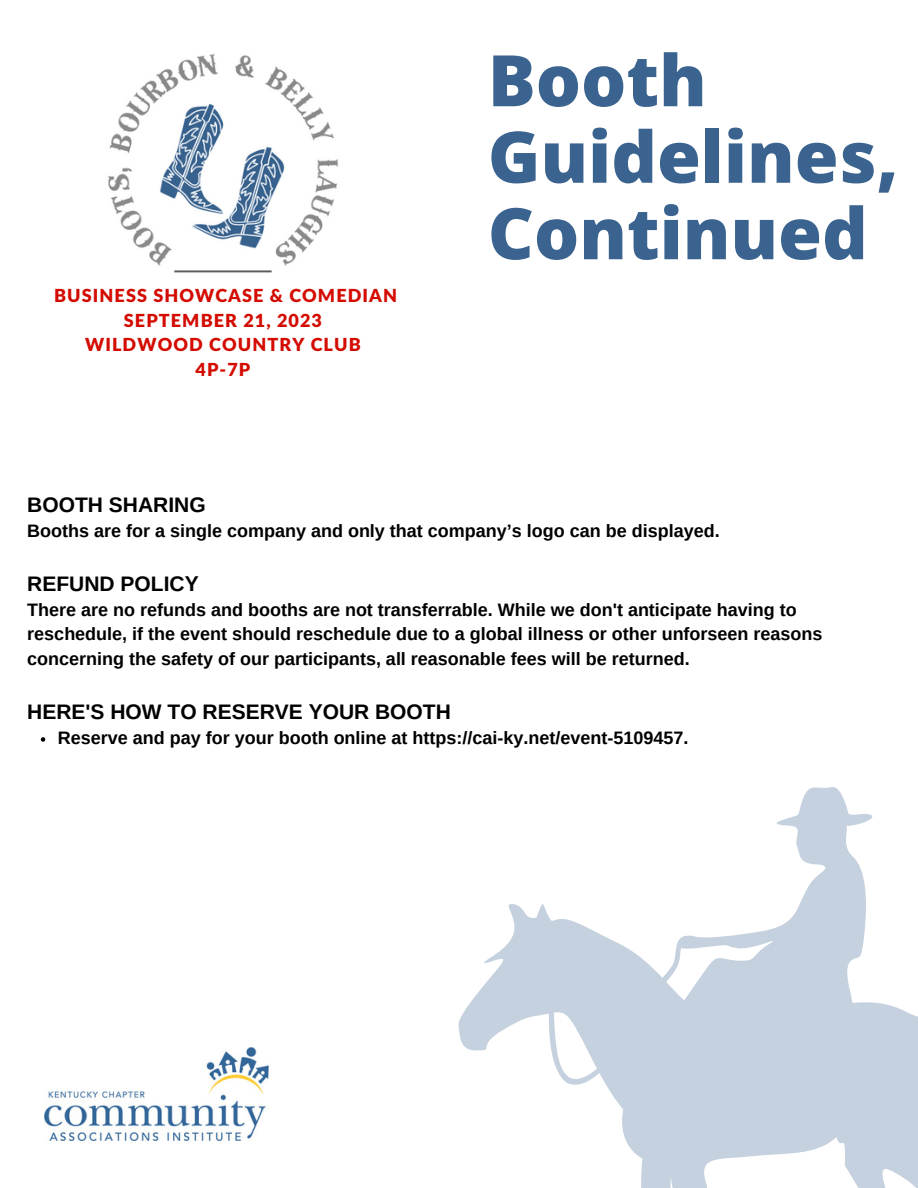
<style>
.page{position:relative;width:918px;height:1188px;background:#fff}
.page>*{position:absolute;margin:0;border:0;box-sizing:border-box;transform-origin:0 0}
.t1{font:800 71.1px/76.5px "Open Sans";color:#3a638f}
.t2{font:700 21px "Arimo";color:#000}
.t3{font:700 18px/24.8px "Arimo";color:#000}
.t4{font:900 18px "Lato Latin";letter-spacing:.06em;color:#d30b00}
</style>
<div class="page">
<svg style="left:41px;top:737px;width:4px;height:5px"></svg>
<img style="left:45px;top:1047px;width:223px;height:93px">
<img style="left:108px;top:53px;width:231px;height:220px">
<svg style="left:459px;top:787px;width:459px;height:401px"></svg>
<p class="t4" style="left:54px;top:287px;width:344px">BUSINESS SHOWCASE &amp; COMEDIAN</p>
<p class="t4" style="left:124px;top:312px;width:200px">SEPTEMBER 21, 2023</p>
<p class="t4" style="left:85px;top:337px;width:277px">WILDWOOD COUNTRY CLUB</p>
<p class="t4" style="left:196px;top:361px;width:56px">4P-7P</p>
<p class="t1" style="left:488px;top:40px;width:412px">Booth<br>Guidelines,<br>Continued</p>
<p class="t2" style="left:27px;top:493px;width:180px">BOOTH SHARING</p>
<p class="t3" style="left:27px;top:518px;width:694px">Booths are for a single company and only that company’s logo can be displayed.</p>
<p class="t2" style="left:27px;top:572px;width:173px">REFUND POLICY</p>
<p class="t3" style="left:27px;top:597px;width:797px">There are no refunds and booths are not transferrable. While we don't anticipate having to reschedule, if the event should reschedule due to a global illness or other unforseen reasons concerning the safety of our participants, all reasonable fees will be returned.</p>
<p class="t2" style="left:27px;top:700px;width:425px">HERE'S HOW TO RESERVE YOUR BOOTH</p>
<p class="t3" style="left:58px;top:725px;width:632px">Reserve and pay for your booth online at https://cai-ky.net/event-5109457.</p>
</div>
